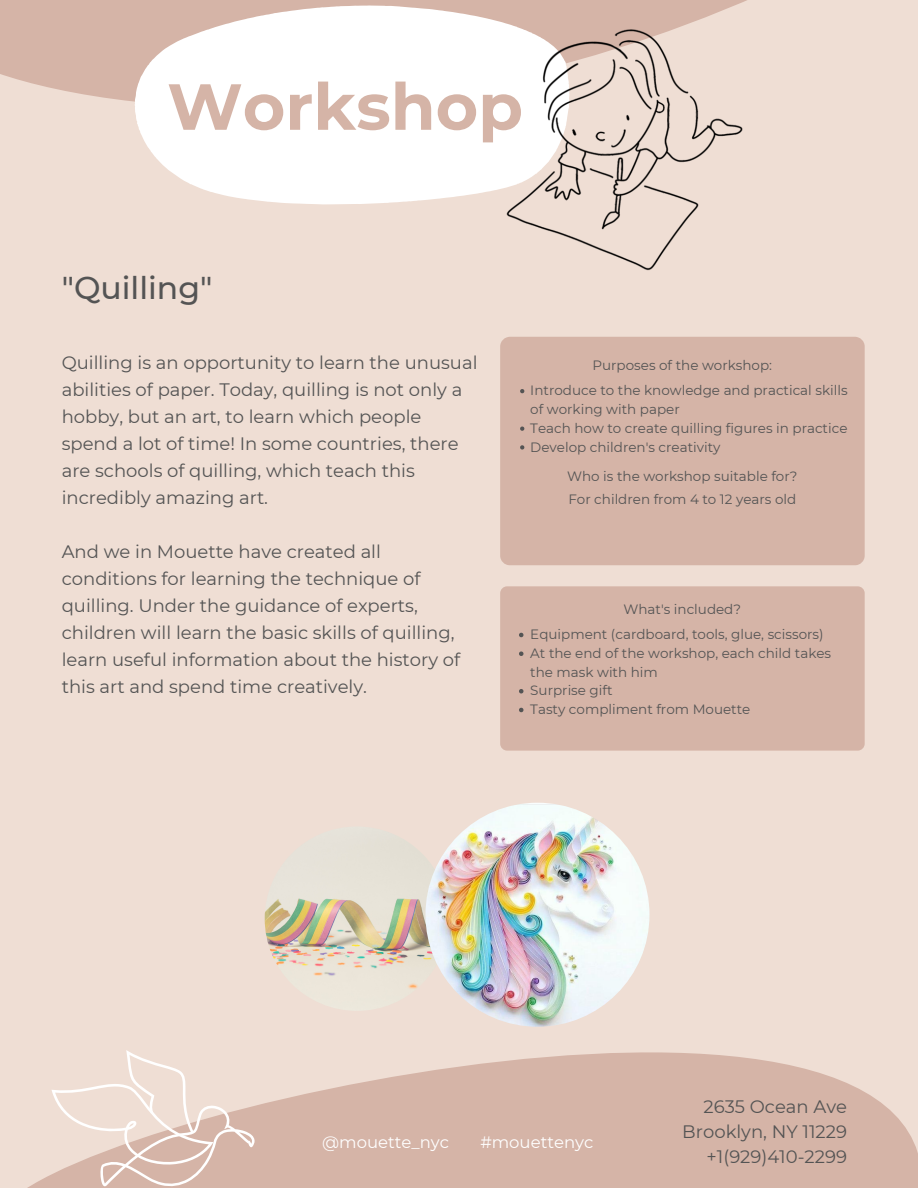
<style>
.page{position:relative;width:918px;height:1188px;background:#efded4}
.page>*{position:absolute;margin:0;border:0;box-sizing:border-box;transform-origin:0 0}
.t1{font:700 64.95px "Montserrat";color:#d5b4a7}
.t2{font:500 31.5px "Montserrat";color:#545454}
.t3{font:18px/27px "Montserrat";color:#545454}
.t4{font:16.5px "Montserrat";color:#fff}
.t5{font:13.5px/18.8px "Montserrat";color:#545454}
</style>
<div class="page">
<svg style="left:0;top:0;width:747px;height:102px;background:#d7b8ab"></svg>
<svg style="left:27px;top:908px;width:891px;height:280px"></svg>
<svg style="left:51px;top:1050px;width:204px;height:137px"></svg>
<svg style="left:135px;top:5px;width:435px;height:200px"></svg>
<img style="left:480px;top:10px;width:267px;height:261px">
<img style="left:265px;top:826px;width:184px;height:185px;border-radius:50%">
<img style="left:425px;top:803px;width:224px;height:224px;border-radius:50%">
<div style="left:500px;top:337px;width:365px;height:228px;background:#d5b4a7;border-radius:10px"></div>
<div style="left:500px;top:586px;width:365px;height:165px;background:#d5b4a7;border-radius:7px"></div>
<div style="left:173px;top:16px;width:367px;height:184px;background:#fff"></div>
<svg style="left:520px;top:389px;width:4px;height:4px"></svg>
<svg style="left:520px;top:427px;width:4px;height:4px"></svg>
<svg style="left:520px;top:445px;width:4px;height:5px"></svg>
<svg style="left:519px;top:633px;width:4px;height:4px"></svg>
<svg style="left:519px;top:651px;width:4px;height:5px"></svg>
<svg style="left:519px;top:689px;width:4px;height:4px"></svg>
<svg style="left:519px;top:708px;width:4px;height:4px"></svg>
<div style="left:635px;top:1075px;width:259px;height:113px;background:#d5b4a7"></div>
<h1 class="t1" style="left:167px;top:67px;width:357px">Workshop</h1>
<h2 class="t2" style="left:62px;top:269px;width:152px">"Quilling"</h2>
<p class="t3" style="left:62px;top:349px;width:417px">Quilling is an opportunity to learn the unusual abilities of paper. Today, quilling is not only a hobby, but an art, to learn which people spend a lot of time! In some countries, there are schools of quilling, which teach this incredibly amazing art.</p>
<p class="t3" style="left:62px;top:538px;width:400px">And we in Mouette have created all conditions for learning the technique of quilling. Under the guidance of experts, children will learn the basic skills of quilling, learn useful information about the history of this art and spend time creatively.</p>
<p class="t5" style="left:592px;top:356px;width:181px">Purposes of the workshop:</p>
<p class="t5" style="left:530px;top:381px;width:319px">Introduce to the knowledge and practical skills of working with paper<br>Teach how to create quilling figures in practice Develop children's creativity</p>
<p class="t5" style="left:567px;top:465px;width:232px;line-height:22.8px">Who is the workshop suitable for?<br>For children from 4 to 12 years old</p>
<p class="t5" style="left:623px;top:600px;width:119px">What's included?</p>
<p class="t5" style="left:530px;top:625px;width:302px">Equipment (cardboard, tools, glue, scissors)<br>At the end of the workshop, each child takes the mask with him<br>Surprise gift<br>Tasty compliment from Mouette</p>
<p class="t4" style="left:322px;top:1132px;width:128px">@mouette_nyc</p>
<p class="t4" style="left:480px;top:1132px;width:115px">#mouettenyc</p>
<p class="t3" style="left:682px;top:1094px;width:166px;line-height:24.8px;text-align:right">2635 Ocean Ave<br>Brooklyn, NY 11229 +1(929)410-2299</p>
</div>
